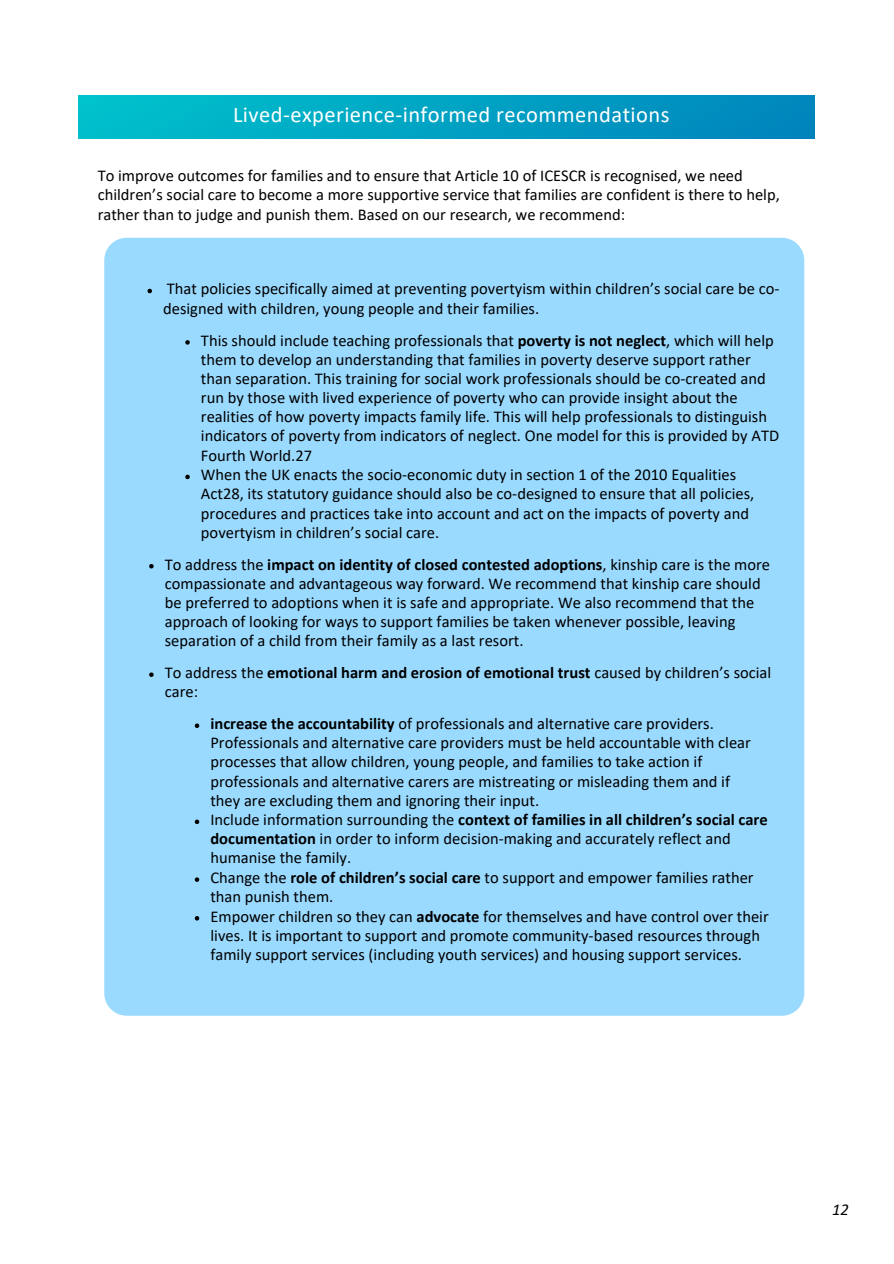
<style>
.page{position:relative;width:894px;height:1264px;background:#fff}
.page>*{position:absolute;margin:0;border:0;box-sizing:border-box;transform-origin:0 0}
.t1{font:22.5px "Calibri";letter-spacing:.02em;color:#fff}
.t2{font:16.5px/19.2px "Calibri";color:#000}
.t3{font:italic 16.5px "Calibri";color:#000}
.s1{font-weight:700}
</style>
<div class="page">
<div style="left:104px;top:238px;width:700px;height:777px;background:#9bdaff;border-radius:22px"></div>
<svg style="left:147px;top:289px;width:5px;height:4px"></svg>
<svg style="left:185px;top:340px;width:5px;height:4px"></svg>
<svg style="left:149px;top:564px;width:5px;height:4px"></svg>
<svg style="left:185px;top:474px;width:5px;height:5px"></svg>
<svg style="left:149px;top:672px;width:5px;height:5px"></svg>
<svg style="left:195px;top:723px;width:4px;height:5px"></svg>
<svg style="left:195px;top:819px;width:4px;height:5px"></svg>
<svg style="left:195px;top:877px;width:4px;height:4px"></svg>
<svg style="left:195px;top:916px;width:4px;height:4px"></svg>
<div style="left:79px;top:95px;width:735px;height:43px;background:linear-gradient(to right,#00c1cb,#0085bc)"></div>
<p class="t1" style="left:233px;top:105px;width:438px">Lived-experience-informed recommendations</p>
<p class="t2" style="left:98px;top:167px;width:683px">To improve outcomes for families and to ensure that Article 10 of ICESCR is recognised, we need children’s social care to become a more supportive service that families are confident is there to help, rather than to judge and punish them. Based on our research, we recommend:</p>
<h1 class="t2" style="left:163px;top:281px;width:617px">That policies specifically aimed at preventing povertyism within children’s social care be co&shy;designed with children, young people and their families.</h1>
<p class="t2" style="left:201px;top:332px;width:579px">This should include teaching professionals that <span class="s1">poverty is not neglect</span>, which will help them to develop an understanding that families in poverty deserve support rather than separation. This training for social work professionals should be co-created and run by those with lived experience of poverty who can provide insight about the realities of how poverty impacts family life. This will help professionals to distinguish indicators of poverty from indicators of neglect. One model for this is provided by ATD Fourth World.27</p>
<p class="t2" style="left:201px;top:466px;width:554px">When the UK enacts the socio-economic duty in section 1 of the 2010 Equalities Act28, its statutory guidance should also be co-designed to ensure that all policies, procedures and practices take into account and act on the impacts of poverty and povertyism in children’s social care.</p>
<p class="t2" style="left:165px;top:556px;width:606px">To address the <span class="s1">impact on identity of closed contested adoptions</span>, kinship care is the more compassionate and advantageous way forward. We recommend that kinship care should be preferred to adoptions when it is safe and appropriate. We also recommend that the approach of looking for ways to support families be taken whenever possible, leaving separation of a child from their family as a last resort.</p>
<p class="t2" style="left:165px;top:664px;width:607px">To address the <span class="s1">emotional harm and erosion of emotional trust</span> caused by children’s social care:</p>
<p class="t2" style="left:210px;top:715px;width:542px"><span class="s1">increase the accountability</span> of professionals and alternative care providers.<br>Professionals and alternative care providers must be held accountable with clear processes that allow children, young people, and families to take action if professionals and alternative carers are mistreating or misleading them and if they are excluding them and ignoring their input.</p>
<p class="t2" style="left:210px;top:811px;width:558px">Include information surrounding the <span class="s1">context of families in all children’s social care documentation</span> in order to inform decision-making and accurately reflect and humanise the family.</p>
<p class="t2" style="left:210px;top:869px;width:544px">Change the <span class="s1">role of children’s social care</span> to support and empower families rather than punish them.</p>
<p class="t2" style="left:210px;top:908px;width:559px">Empower children so they can <span class="s1">advocate</span> for themselves and have control over their lives. It is important to support and promote community-based resources through family support services (including youth services) and housing support services.</p>
<p class="t3" style="left:832px;top:1202px;width:18px">12</p>
</div>
